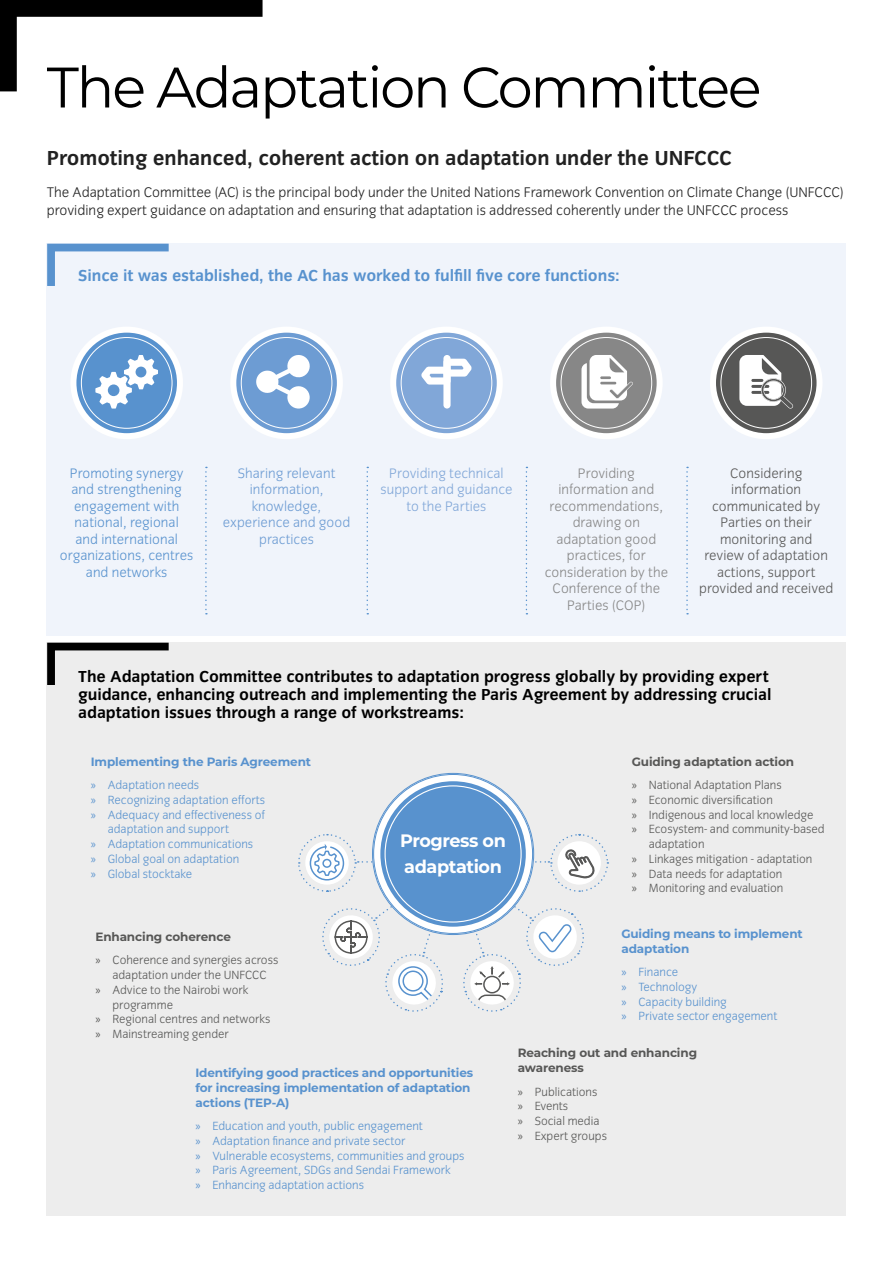
<style>
.page{position:relative;width:893px;height:1263px;background:#fff}
.page>*{position:absolute;margin:0;border:0;box-sizing:border-box;transform-origin:0 0}
.t1{font:57px "Montserrat";letter-spacing:-.04em;color:#000}
.t2{font:700 21px "Congress Sans";letter-spacing:-.005em;color:#212121}
.t3{font:700 18px/26.1px "Montserrat";letter-spacing:-.025em;color:#fff}
.t4{font:700 16.5px/18px "Congress Sans";letter-spacing:-.005em;color:#000}
.t5{font:700 16.5px "Congress Sans";letter-spacing:-.005em;color:#5892ce}
.t6{font:300 14.4px/18px "Congress Sans";color:#212121}
.t7{font:300 14.25px/16.5px "Congress Sans";letter-spacing:.005em;color:#878787;text-align:center}
.t8{font:300 14.25px/16.5px "Congress Sans";letter-spacing:.005em;color:#575756;text-align:center}
.t9{font:300 14.25px/16.5px "Congress Sans";letter-spacing:.005em;color:#5892ce;text-align:center}
.t10{font:300 14.25px/16.5px "Congress Sans";letter-spacing:.005em;color:#6d9cd3;text-align:center}
.t11{font:300 14.25px/16.5px "Congress Sans";letter-spacing:.005em;color:#81a7d8;text-align:center}
.t12{font:300 12.3px/14.7px "Congress Sans";color:#5892ce}
.t13{font:300 12.3px/14.7px "Congress Sans";color:#575756}
.t14{font:700 12px/15px "Montserrat";letter-spacing:-.01em;color:#5892ce}
.t15{font:700 12px/15px "Montserrat";letter-spacing:-.01em;color:#575756}
.s1{font-family:"Myriad Pro";font-weight:400}
</style>
<div class="page">
<div style="left:47px;top:643px;width:799px;height:573px;background:#ededed"></div>
<div style="left:47px;top:244px;width:799px;height:392px;background:#f0f4fb"></div>
<svg style="left:73px;top:330px;width:107px;height:106px;background:#74a4d6"></svg>
<div style="left:70px;top:327px;width:113px;height:112px;border:6px solid #fff;border-radius:50%"></div>
<svg style="left:95px;top:355px;width:63px;height:54px"></svg>
<svg style="left:233px;top:330px;width:107px;height:106px;background:#84abda"></svg>
<div style="left:230px;top:327px;width:113px;height:112px;border:6px solid #fff;border-radius:50%"></div>
<svg style="left:255px;top:354px;width:56px;height:55px"></svg>
<svg style="left:393px;top:330px;width:107px;height:106px;background:#90b2dc"></svg>
<div style="left:390px;top:327px;width:113px;height:112px;border:6px solid #fff;border-radius:50%"></div>
<div style="left:443px;top:355px;width:8px;height:54px;background:#fff;border-radius:4px"></div>
<svg style="left:421px;top:359px;width:51px;height:26px"></svg>
<svg style="left:553px;top:330px;width:107px;height:106px;background:#999"></svg>
<div style="left:550px;top:327px;width:113px;height:112px;border:6px solid #fff;border-radius:50%"></div>
<svg style="left:581px;top:355px;width:52px;height:54px"></svg>
<svg style="left:713px;top:330px;width:106px;height:106px;background:#6f6f6e"></svg>
<div style="left:710px;top:327px;width:112px;height:112px;border:6px solid #fff;border-radius:50%"></div>
<svg style="left:739px;top:355px;width:54px;height:54px"></svg>
<svg style="left:205px;top:467px;width:2px;height:147px"></svg>
<svg style="left:367px;top:467px;width:1px;height:147px"></svg>
<svg style="left:686px;top:467px;width:2px;height:147px"></svg>
<svg style="left:526px;top:467px;width:1px;height:147px"></svg>
<svg style="left:46px;top:243px;width:130px;height:51px"></svg>
<svg style="left:46px;top:642px;width:130px;height:51px"></svg>
<svg style="left:373px;top:774px;width:160px;height:160px"></svg>
<div style="left:380px;top:781px;width:146px;height:146px;background:#5892ce;border-radius:50%"></div>
<svg style="left:298px;top:833px;width:311px;height:179px"></svg>
<svg style="left:0;top:0;width:263px;height:91px"></svg>
<h1 class="t1" style="left:47px;top:48px;width:716px">The Adaptation Committee</h1>
<h2 class="t2" style="left:47px;top:146px;width:687px">Promoting enhanced, coherent action on adaptation under the UNFCCC</h2>
<p class="t6" style="left:47px;top:184px;width:799px">The Adaptation Committee (AC) is the principal body under the United Nations Framework Convention on Climate Change (UNFCCC) providing expert guidance on adaptation and ensuring that adaptation is addressed coherently under the UNFCCC process</p>
<h3 class="t5" style="left:78px;top:266px;width:543px">Since it was established, the AC has worked to fulfill five core functions:</h3>
<p class="t9" style="left:60px;top:465px;width:135px">Promoting synergy and strengthening engagement with national, regional<br>and international organizations, centres and networks</p>
<p class="t10" style="left:223px;top:465px;width:129px">Sharing relevant information, knowledge, experience and good practices</p>
<p class="t11" style="left:380px;top:465px;width:134px">Providing technical support and guidance to the Parties</p>
<p class="t7" style="left:545px;top:465px;width:125px">Providing information and recommendations, drawing on adaptation good practices, for consideration by the<br>Conference of the<br>Parties (COP)</p>
<p class="t8" style="left:699px;top:465px;width:136px">Considering information communicated by<br>Parties on their monitoring and review of adaptation actions, support provided and received</p>
<h3 class="t4" style="left:78px;top:668px;width:695px">The Adaptation Committee contributes to adaptation progress globally by providing expert guidance, enhancing outreach and implementing the Paris Agreement by addressing crucial adaptation issues through a range of workstreams:</h3>
<p class="t14" style="left:91px;top:753px;width:222px">Implementing the Paris Agreement</p>
<p class="t12" style="left:91px;top:778px;width:110px"><span class="s1">»</span> Adaptation needs</p>
<p class="t12" style="left:91px;top:792px;width:176px"><span class="s1">»</span> Recognizing adaptation efforts</p>
<p class="t12" style="left:91px;top:807px;width:176px"><span class="s1">»</span> Adequacy and effectiveness of</p>
<p class="t12" style="left:108px;top:822px;width:123px">adaptation and support</p>
<p class="t12" style="left:91px;top:837px;width:164px"><span class="s1">»</span> Adaptation communications</p>
<p class="t12" style="left:91px;top:852px;width:150px"><span class="s1">»</span> Global goal on adaptation</p>
<p class="t12" style="left:91px;top:866px;width:103px"><span class="s1">»</span> Global stocktake</p>
<p class="t15" style="left:95px;top:929px;width:137px">Enhancing coherence</p>
<p class="t13" style="left:95px;top:953px;width:185px"><span class="s1">»</span> Coherence and synergies across</p>
<p class="t13" style="left:112px;top:968px;width:156px">adaptation under the UNFCCC</p>
<p class="t13" style="left:95px;top:982px;width:154px"><span class="s1">»</span> Advice to the Nairobi work</p>
<p class="t13" style="left:112px;top:997px;width:62px">programme</p>
<p class="t13" style="left:95px;top:1012px;width:177px"><span class="s1">»</span> Regional centres and networks</p>
<p class="t13" style="left:95px;top:1027px;width:135px"><span class="s1">»</span> Mainstreaming gender</p>
<h3 class="t3" style="left:400px;top:826px;width:107px">Progress on adaptation</h3>
<p class="t14" style="left:195px;top:1064px;width:279px">Identifying good practices and opportunities for increasing implementation of adaptation actions (TEP-A)</p>
<p class="t12" style="left:195px;top:1119px;width:271px"><span class="s1">»</span> Education and youth, public engagement<br><span class="s1">»</span> Adaptation finance and private sector<br><span class="s1">»</span> Vulnerable ecosystems, communities and groups <span class="s1">»</span> Paris Agreement, SDGs and Sendai Framework<br><span class="s1">»</span> Enhancing adaptation actions</p>
<p class="t15" style="left:632px;top:753px;width:164px">Guiding adaptation action</p>
<p class="t13" style="left:632px;top:778px;width:152px"><span class="s1">»</span> National Adaptation Plans</p>
<p class="t13" style="left:632px;top:792px;width:143px"><span class="s1">»</span> Economic diversification</p>
<p class="t13" style="left:632px;top:807px;width:183px"><span class="s1">»</span> Indigenous and local knowledge</p>
<p class="t13" style="left:632px;top:822px;width:194px"><span class="s1">»</span> Ecosystem- and community-based</p>
<p class="t13" style="left:649px;top:837px;width:57px">adaptation</p>
<p class="t13" style="left:632px;top:852px;width:182px"><span class="s1">»</span> Linkages mitigation - adaptation</p>
<p class="t13" style="left:632px;top:866px;width:152px"><span class="s1">»</span> Data needs for adaptation</p>
<p class="t13" style="left:632px;top:881px;width:153px"><span class="s1">»</span> Monitoring and evaluation</p>
<p class="t14" style="left:621px;top:925px;width:183px">Guiding means to implement adaptation</p>
<p class="t12" style="left:621px;top:965px;width:158px"><span class="s1">»</span> Finance<br><span class="s1">»</span> Technology<br><span class="s1">»</span> Capacity building<br><span class="s1">»</span> Private sector engagement</p>
<p class="t15" style="left:518px;top:1045px;width:181px">Reaching out and enhancing awareness</p>
<p class="t13" style="left:518px;top:1084px;width:91px"><span class="s1">»</span> Publications<br><span class="s1">»</span> Events<br><span class="s1">»</span> Social media <span class="s1">»</span> Expert groups</p>
</div>
